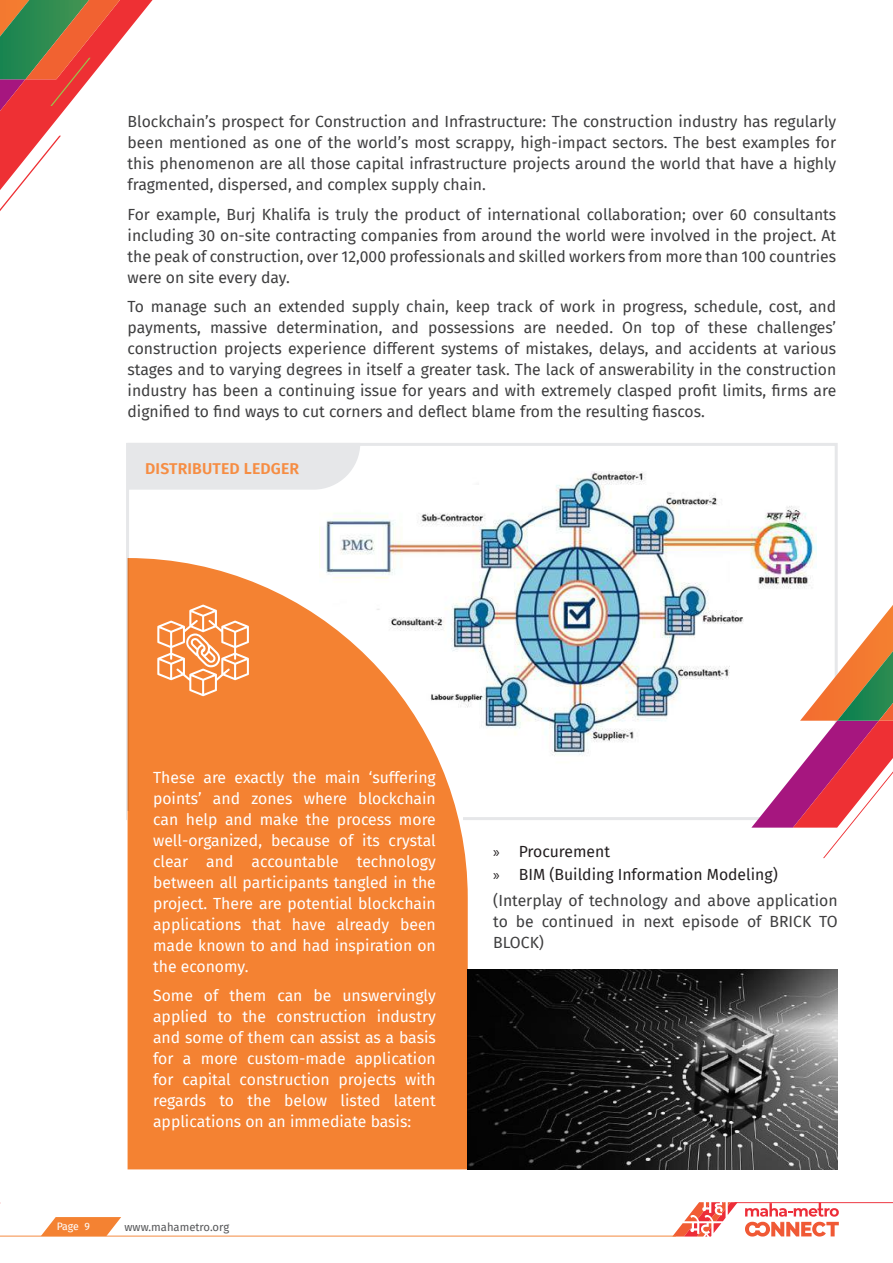
<style>
.page{position:relative;width:893px;height:1263px;background:#fff}
.page>*{position:absolute;margin:0;border:0;box-sizing:border-box;transform-origin:0 0}
.t1{font:15.75px/21px "Fira Sans";color:#3e3e3f;text-align:justify}
.t2{font:15.75px/21px "Fira Sans";color:#fff;text-align:justify}
.t3{font:15.75px/23.7px "Fira Sans";color:#231f20}
.t4{font:600 15.75px "Fira Sans";letter-spacing:.01em;color:#f68d43}
.t5{font:11.25px "Fira Sans";color:#57585a}
.t6{font:10.5px "Fira Sans";color:#fff}
.s1{font-family:"Myriad Pro"}
</style>
<div class="page">
<svg style="left:673px;top:1202px;width:65px;height:34px"></svg>
<svg style="left:745px;top:1203px;width:94px;height:13px"></svg>
<svg style="left:745px;top:1222px;width:94px;height:14px"></svg>
<hr style="left:735px;top:1202px;width:158px;height:1px;background:#ed2d38">
<hr style="left:0;top:1235px;width:676px;height:1px;background:#f48232">
<svg style="left:41px;top:1217px;width:80px;height:19px"></svg>
<img style="left:326px;top:471px;width:491px;height:285px">
<div style="left:291px;top:455px;width:161px;height:35px;background:#fff"></div>
<div style="left:128px;top:443px;width:232px;height:47px;background:#e6e7e9"></div>
<svg style="left:128px;top:558px;width:340px;height:611px;background:#f4904a"></svg>
<svg style="left:157px;top:605px;width:92px;height:91px"></svg>
<svg style="left:468px;top:969px;width:370px;height:200px;background:#303030"></svg>
<svg style="left:0;top:0;width:153px;height:211px"></svg>
<svg style="left:751px;top:605px;width:142px;height:253px"></svg>
<p class="t1" style="left:128px;top:111px;width:710px">Blockchain’s prospect for Construction and Infrastructure: The construction industry has regularly been mentioned as one of the world’s most scrappy, high-impact sectors. The best examples for this phenomenon are all those capital infrastructure projects around the world that have a highly fragmented, dispersed, and complex supply chain.</p>
<p class="t1" style="left:128px;top:203px;width:710px">For example, Burj Khalifa is truly the product of international collaboration; over 60 consultants including 30 on-site contracting companies from around the world were involved in the project. At the peak of construction, over 12,000 professionals and skilled workers from more than 100 countries were on site every day.</p>
<p class="t1" style="left:128px;top:296px;width:710px">To manage such an extended supply chain, keep track of work in progress, schedule, cost, and payments, massive determination, and possessions are needed. On top of these challenges’ construction projects experience different systems of mistakes, delays, and accidents at various stages and to varying degrees in itself a greater task. The lack of answerability in the construction industry has been a continuing issue for years and with extremely clasped profit limits, firms are dignified to find ways to cut corners and deflect blame from the resulting fiascos.</p>
<p class="t4" style="left:145px;top:455px;width:156px">DISTRIBUTED LEDGER</p>
<p class="t2" style="left:153px;top:766px;width:284px">These are exactly the main ‘suffering points’ and zones where blockchain can help and make the process more well-organized, because of its crystal clear and accountable technology between all participants tangled in the project. There are potential blockchain applications that have already been made known to and had inspiration on the economy.</p>
<p class="t2" style="left:153px;top:985px;width:284px">Some of them can be unswervingly applied to the construction industry and some of them can assist as a basis for a more custom-made application for capital construction projects with regards to the below listed latent applications on an immediate basis:</p>
<p class="t6" style="left:57px;top:1219px;width:35px">Page 9</p>
<p class="t5" style="left:125px;top:1218px;width:106px">www.mahametro.org</p>
<p class="t3" style="left:493px;top:839px;width:286px"><span class="s1">»</span> Procurement<br><span class="s1">»</span> BIM (Building Information Modeling)</p>
<p class="t1" style="left:493px;top:889px;width:346px">(Interplay of technology and above application to be continued in next episode of BRICK TO BLOCK)</p>
</div>
